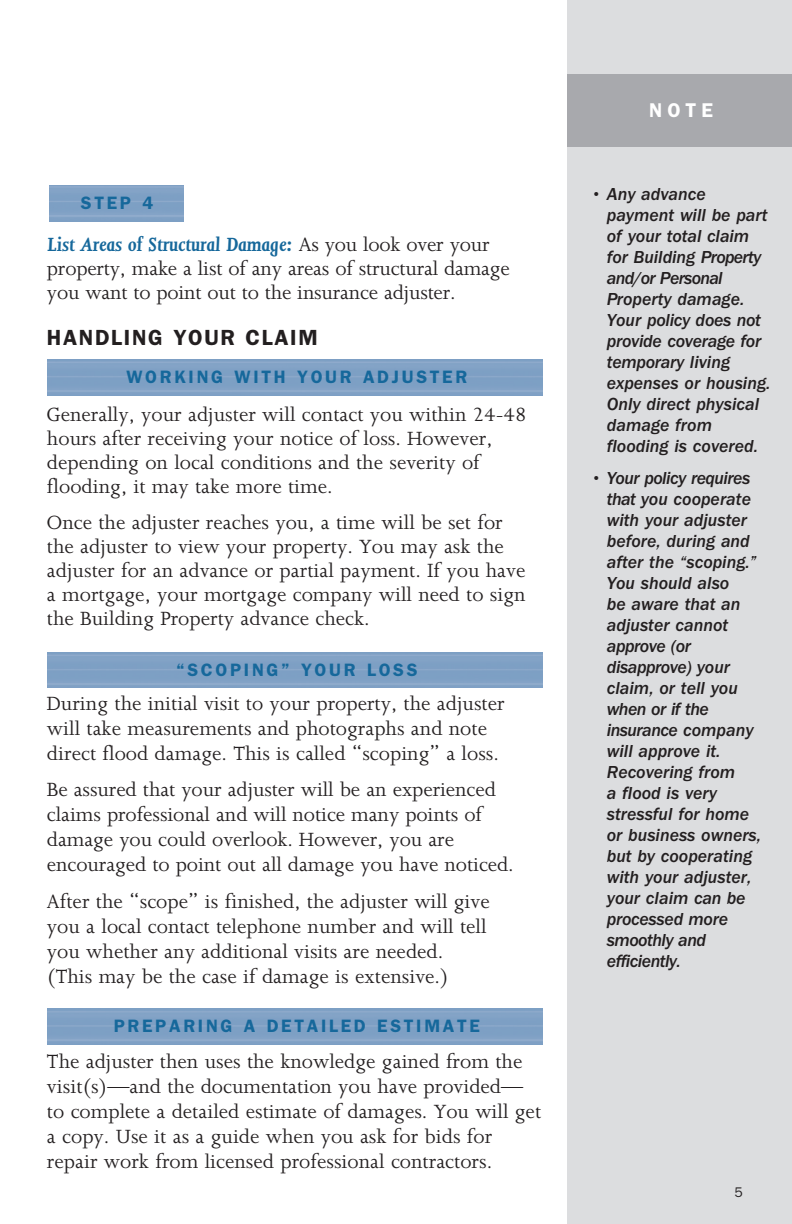
<style>
.page{position:relative;width:792px;height:1224px;background:#fff}
.page>*{position:absolute;margin:0;border:0;box-sizing:border-box;transform-origin:0 0}
.bodycopy{font:22px/25px "Joanna MT Std";color:#231f20}
.subhead{font:22px/24px "Joanna MT Std";color:#231f20}
.copy{font:22px/24px "Joanna MT Std";letter-spacing:-.01em;color:#231f20}
.t1{font:600 22px "ITC Franklin Gothic Std";letter-spacing:.075em;color:#231f20}
.Tip{font:600 20px "ITC Franklin Gothic Std";color:#fff}
.sidebar{font:18px/21px "ITC Franklin Gothic Std Med It";color:#231f20}
.t2{font:600 18px "ITC Franklin Gothic Std";letter-spacing:.15em;color:#16689b}
.t3{font:14px "ITC Franklin Gothic Std";color:#231f20}
.s1{font-weight:700;font-style:italic;color:#16689b}
</style>
<div class="page">
<div style="left:567px;top:0;width:225px;height:1224px;background:#dcdddf"></div>
<div style="left:567px;top:74px;width:225px;height:73px;background:#a8a9ad"></div>
<h3 class="t2" style="left:81px;top:192px;width:74px">STEP 4</h3>
<p class="copy" style="left:47px;top:233px;width:464px"><span class="s1">List Areas of Structural Damage:</span> As you look over your property, make a list of any areas of structural damage you want to point out to the insurance adjuster.</p>
<h2 class="t1" style="left:47px;top:324px;width:272px">HANDLING YOUR CLAIM</h2>
<h3 class="t2" style="left:126px;top:366px;width:342px">WORKING WITH YOUR ADJUSTER</h3>
<p class="subhead" style="left:47px;top:403px;width:481px">Generally, your adjuster will contact you within 24-48 hours after receiving your notice of loss. However, depending on local conditions and the severity of flooding, it may take more time.</p>
<p class="subhead" style="left:47px;top:510px;width:480px">Once the adjuster reaches you, a time will be set for the adjuster to view your property. You may ask the adjuster for an advance or partial payment. If you have a mortgage, your mortgage company will need to sign the Building Property advance check.</p>
<h3 class="t2" style="left:176px;top:659px;width:243px">“SCOPING” YOUR LOSS</h3>
<p class="bodycopy" style="left:47px;top:691px;width:459px">During the initial visit to your property, the adjuster will take measurements and photographs and note direct flood damage. This is called “scoping” a loss.</p>
<p class="bodycopy" style="left:47px;top:777px;width:468px">Be assured that your adjuster will be an experienced claims professional and will notice many points of damage you could overlook. However, you are encouraged to point out all damage you have noticed.</p>
<p class="bodycopy" style="left:47px;top:889px;width:444px">After the “scope” is finished, the adjuster will give you a local contact telephone number and will tell you whether any additional visits are needed. (This may be the case if damage is extensive.)</p>
<h3 class="t2" style="left:114px;top:1015px;width:368px">PREPARING A DETAILED ESTIMATE</h3>
<p class="bodycopy" style="left:47px;top:1049px;width:496px">The adjuster then uses the knowledge gained from the visit(s)—and the documentation you have provided— to complete a detailed estimate of damages. You will get a copy. Use it as a guide when you ask for bids for repair work from licensed professional contractors.</p>
<p class="Tip" style="left:649px;top:99px;width:65px">NOTE</p>
<p class="sidebar" style="left:607px;top:184px;width:165px;text-indent:-16px">• Any advance payment will be part of your total claim for Building Property and/or Personal<br>Property damage.<br>Your policy does not provide coverage for temporary living expenses or housing.<br>Only direct physical damage from flooding is covered.</p>
<p class="sidebar" style="left:607px;top:467px;width:156px;text-indent:-16px">• Your policy requires that you cooperate with your adjuster before, during and after the “scoping.”<br>You should also<br>be aware that an adjuster cannot approve (or disapprove) your claim, or tell you when or if the insurance company will approve it.<br>Recovering from<br>a flood is very stressful for home or business owners, but by cooperating with your adjuster, your claim can be processed more smoothly and efficiently.</p>
<p class="t3" style="left:734px;top:1184px;width:10px">5</p>
</div>
